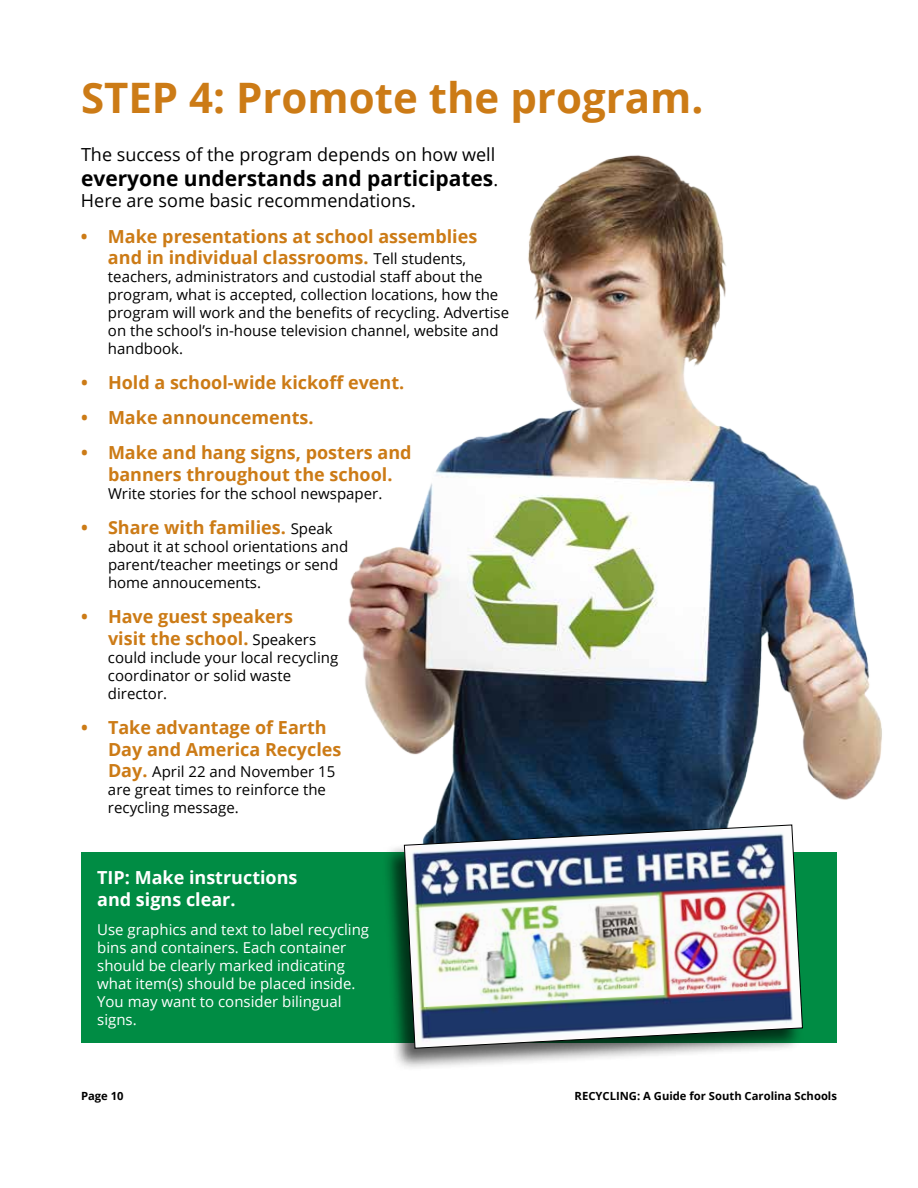
<style>
.page{position:relative;width:918px;height:1188px;background:#fff}
.page>*{position:absolute;margin:0;border:0;box-sizing:border-box;transform-origin:0 0}
.t1{font:700 42px "Open Sans";color:#cc7b16}
.t2{font:700 21px "Open Sans";color:#000}
.t3{font:700 18px/21.6px "Open Sans";color:#cc7b16}
.t4{font:18px "Open Sans";color:#000}
.t5{font:700 18px/21.6px "Open Sans";color:#fff}
.t6{font:15px/18px "Open Sans";color:#000}
.t7{font:15px/18px "Open Sans";color:#fff}
.t8{font:700 11.25px "Open Sans";color:#000}
.s1{font-weight:400;font-size:18px}
.s2{font-weight:400;font-size:15px;color:#000}
.s3{font-weight:700;font-size:18px;color:#cc7b16}
</style>
<div class="page">
<img style="left:348px;top:155px;width:534px;height:669px">
<div style="left:81px;top:852px;width:756px;height:191px;background:#008c44"></div>
<div style="left:381px;top:824px;width:423px;height:247px;background:#000;opacity:.65"></div>
<img style="left:404px;top:824px;width:399px;height:225px">
<h1 class="t1" style="left:81px;top:68px;width:624px">STEP 4: Promote the program.</h1>
<p class="t4" style="left:81px;top:142px;width:416px">The success of the program depends on how well</p>
<h2 class="t2" style="left:81px;top:163px;width:419px">everyone understands and participates<span class="s1">.</span></h2>
<p class="t4" style="left:81px;top:189px;width:336px">Here are some basic recommendations.</p>
<p class="t3" style="left:108px;top:225px;width:371px;text-indent:-27px">• Make presentations at school assemblies and in individual classrooms. <span class="s2">Tell students,</span></p>
<p class="t6" style="left:108px;top:267px;width:403px">teachers, administrators and custodial staff about the program, what is accepted, collection locations, how the program will work and the benefits of recycling. Advertise on the school’s in-house television channel, website and handbook.</p>
<p class="t3" style="left:81px;top:371px;width:325px">• Hold a school-wide kickoff event.</p>
<p class="t3" style="left:81px;top:407px;width:234px">• Make announcements.</p>
<p class="t3" style="left:81px;top:442px;width:332px;text-align:center">• Make and hang signs, posters and banners throughout the school.</p>
<p class="t6" style="left:108px;top:484px;width:276px">Write stories for the school newspaper.</p>
<p class="t3" style="left:81px;top:516px;width:253px">• Share with families. <span class="s2">Speak</span></p>
<p class="t6" style="left:108px;top:537px;width:242px">about it at school orientations and parent/teacher meetings or send home annoucements.</p>
<p class="t3" style="left:108px;top:605px;width:210px;text-indent:-27px">• Have guest speakers visit the school. <span class="s2">Speakers</span></p>
<p class="t6" style="left:108px;top:648px;width:232px">could include your local recycling coordinator or solid waste director.</p>
<p class="t3" style="left:108px;top:716px;width:235px;text-indent:-27px">• Take advantage of Earth<br>Day and America Recycles</p>
<p class="t6" style="left:108px;top:762px;width:229px"><span class="s3">Day.</span> April 22 and November 15 are great times to reinforce the recycling message.</p>
<p class="t5" style="left:97px;top:866px;width:202px">TIP: Make instructions and signs clear.</p>
<p class="t7" style="left:97px;top:920px;width:273px">Use graphics and text to label recycling bins and containers. Each container should be clearly marked indicating what item(s) should be placed inside.<br>You may want to consider bilingual signs.</p>
<p class="t8" style="left:81px;top:1088px;width:44px">Page 10</p>
<p class="t8" style="left:575px;top:1088px;width:264px">RECYCLING: A Guide for South Carolina Schools</p>
</div>
